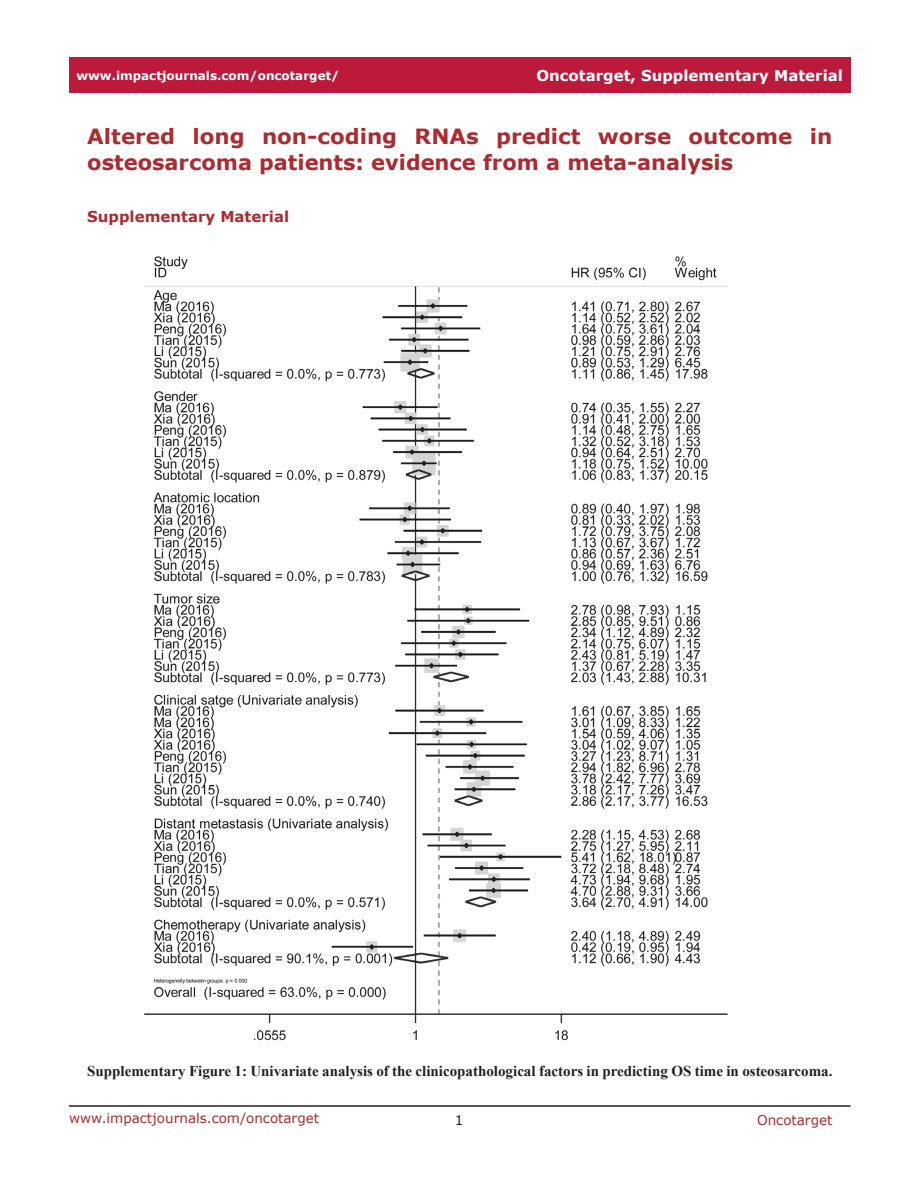
<style>
.page{position:relative;width:918px;height:1188px;background:#fff}
.page>*{position:absolute;margin:0;border:0;box-sizing:border-box;transform-origin:0 0}
.t1{font:700 21px/25.2px "Verdana";color:#ac2b31}
.FigureText{font:700 15px "Times New Roman";color:#221f22}
.t2{font:700 15px "Verdana";color:#fff}
.t3{font:700 15px "Verdana";color:#ac2b31}
.t4{font:13.5px "Verdana";color:#ac2b31}
.t5{font:13.5px "Verdana";color:#221f22}
.t6{font:700 12px "Verdana";color:#fff}
</style>
<div class="page">
<hr style="left:69px;top:1105px;width:781px;height:2px;background:#231f20">
<div style="left:69px;top:57px;width:781px;height:36px;background:#bd1a3b"></div>
<img style="left:144px;top:256px;width:584px;height:785px">
<p class="t6" style="left:76px;top:67px;width:264px">www.impactjournals.com/oncotarget/</p>
<p class="t2" style="left:536px;top:65px;width:308px">Oncotarget, Supplementary Material</p>
<p class="t1" style="left:87px;top:124px;width:747px">Altered long non-coding RNAs predict worse outcome in osteosarcoma patients: evidence from a meta-analysis</p>
<p class="t3" style="left:87px;top:206px;width:203px">Supplementary Material</p>
<p class="FigureText" style="left:87px;top:1060px;width:747px">Supplementary Figure 1: Univariate analysis of the clinicopathological factors in predicting OS time in osteosarcoma.</p>
<p class="t4" style="left:69px;top:1109px;width:252px">www.impactjournals.com/oncotarget</p>
<p class="t5" style="left:455px;top:1111px;width:10px">1</p>
<p class="t4" style="left:757px;top:1111px;width:77px">Oncotarget</p>
</div>
